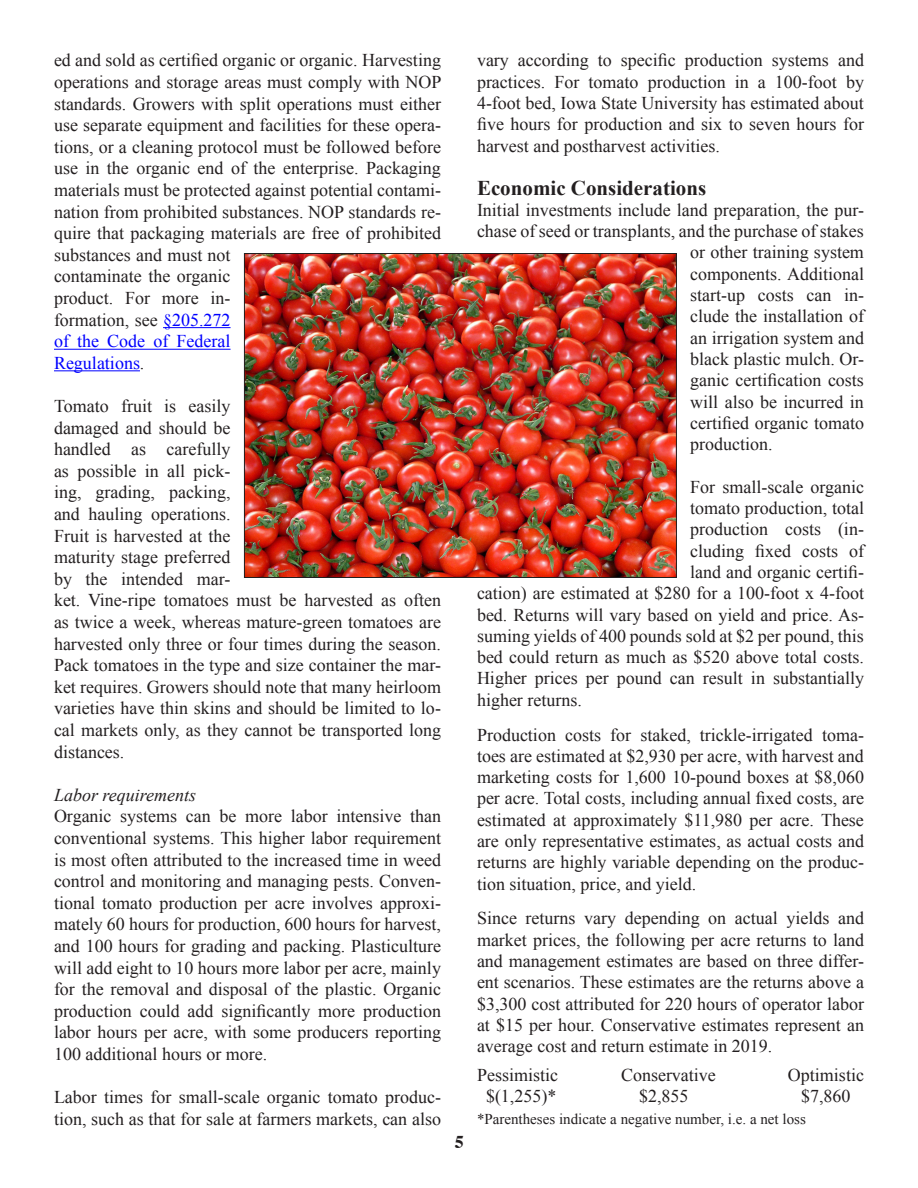
<style>
.page{position:relative;width:918px;height:1188px;background:#fff}
.page>*{position:absolute;margin:0;border:0;box-sizing:border-box;transform-origin:0 0}
.Plain_Text{font:700 21px "Times New Roman";color:#231f20}
.Plain_Text-2{font:18px/21.6px "Times New Roman";color:#231f20;text-align:justify}
.Plain_Text-3{font:italic 18px "Times New Roman";color:#231f20}
.t1{font:700 18px "Times";color:#231f20}
.Plain_Text-4{font:15px "Times New Roman";color:#231f20}
.s1{color:#00f}
</style>
<div class="page">
<hr style="left:163px;top:327px;width:68px;height:1px;background:#00f">
<hr style="left:54px;top:349px;width:177px;height:1px;background:#00f">
<hr style="left:54px;top:370px;width:86px;height:1px;background:#00f">
<img style="left:246px;top:255px;width:429px;height:321px">
<div style="left:244px;top:253px;width:433px;height:325px;border:1px solid #231f20"></div>
<p class="Plain_Text-2" style="left:54px;top:49px;width:389px;text-align:left">ed and sold as certified organic or organic. Harvesting operations and storage areas must comply with NOP standards. Growers with split operations must either use separate equipment and facilities for these opera&shy;tions, or a cleaning protocol must be followed before use in the organic end of the enterprise. Packaging materials must be protected against potential contami&shy;nation from prohibited substances. NOP standards re&shy;quire that packaging materials are free of prohibited substances and must not<br>contaminate the organic<br>product. For more in-<br>formation, see <span class="s1">§205.272<br>of the Code of Federal<br>Regulations</span>.</p>
<p class="Plain_Text-2" style="left:54px;top:395px;width:389px;text-align:left">Tomato fruit is easily<br>damaged and should be<br>handled as carefully<br>as possible in all pick-<br>ing, grading, packing,<br>and hauling operations.<br>Fruit is harvested at the<br>maturity stage preferred<br>by the intended mar-<br>ket. Vine-ripe tomatoes must be harvested as often as twice a week, whereas mature-green tomatoes are harvested only three or four times during the season.<br>Pack tomatoes in the type and size container the mar&shy;ket requires. Growers should note that many heirloom varieties have thin skins and should be limited to lo&shy;cal markets only, as they cannot be transported long distances.</p>
<p class="Plain_Text-3" style="left:54px;top:782px;width:144px">Labor requirements</p>
<p class="Plain_Text-2" style="left:54px;top:805px;width:389px">Organic systems can be more labor intensive than conventional systems. This higher labor requirement is most often attributed to the increased time in weed control and monitoring and managing pests. Conven&shy;tional tomato production per acre involves approxi&shy;mately 60 hours for production, 600 hours for harvest, and 100 hours for grading and packing. Plasticulture will add eight to 10 hours more labor per acre, mainly for the removal and disposal of the plastic. Organic production could add significantly more production labor hours per acre, with some producers reporting 100 additional hours or more.</p>
<p class="Plain_Text-2" style="left:54px;top:1086px;width:389px">Labor times for small-scale organic tomato produc&shy;tion, such as that for sale at farmers markets, can also</p>
<p class="t1" style="left:455px;top:1124px;width:10px">5</p>
<p class="Plain_Text-2" style="left:477px;top:50px;width:389px">vary according to specific production systems and practices. For tomato production in a 100-foot by 4-foot bed, Iowa State University has estimated about five hours for production and six to seven hours for harvest and postharvest activities.</p>
<p class="Plain_Text" style="left:477px;top:173px;width:231px">Economic Considerations</p>
<p class="Plain_Text-2" style="left:477px;top:199px;width:388px">Initial investments include land preparation, the pur-</p>
<p class="Plain_Text-2" style="left:477px;top:220px;width:388px">chase of seed or transplants, and the purchase of stakes</p>
<p class="Plain_Text-2" style="left:690px;top:241px;width:175px">or other training system</p>
<p class="Plain_Text-2" style="left:690px;top:263px;width:175px">components. Additional</p>
<p class="Plain_Text-2" style="left:690px;top:284px;width:175px">start-up costs can in-</p>
<p class="Plain_Text-2" style="left:690px;top:305px;width:175px">clude the installation of</p>
<p class="Plain_Text-2" style="left:690px;top:327px;width:175px">an irrigation system and</p>
<p class="Plain_Text-2" style="left:690px;top:348px;width:175px">black plastic mulch. Or-</p>
<p class="Plain_Text-2" style="left:690px;top:369px;width:175px">ganic certification costs</p>
<p class="Plain_Text-2" style="left:690px;top:390px;width:175px">will also be incurred in</p>
<p class="Plain_Text-2" style="left:690px;top:412px;width:175px">certified organic tomato</p>
<p class="Plain_Text-2" style="left:690px;top:433px;width:84px">production.</p>
<p class="Plain_Text-2" style="left:690px;top:476px;width:175px">For small-scale organic</p>
<p class="Plain_Text-2" style="left:690px;top:497px;width:175px">tomato production, total</p>
<p class="Plain_Text-2" style="left:690px;top:518px;width:175px">production costs (in-</p>
<p class="Plain_Text-2" style="left:690px;top:540px;width:175px">cluding fixed costs of</p>
<p class="Plain_Text-2" style="left:690px;top:561px;width:175px">land and organic certifi-</p>
<p class="Plain_Text-2" style="left:477px;top:582px;width:389px">cation) are estimated at $280 for a 100-foot x 4-foot</p>
<p class="Plain_Text-2" style="left:477px;top:603px;width:388px">bed. Returns will vary based on yield and price. As-</p>
<p class="Plain_Text-2" style="left:477px;top:625px;width:388px">suming yields of 400 pounds sold at $2 per pound, this</p>
<p class="Plain_Text-2" style="left:477px;top:646px;width:388px">bed could return as much as $520 above total costs.</p>
<p class="Plain_Text-2" style="left:477px;top:667px;width:389px">Higher prices per pound can result in substantially</p>
<p class="Plain_Text-2" style="left:477px;top:689px;width:106px">higher returns.</p>
<p class="Plain_Text-2" style="left:477px;top:724px;width:389px">Production costs for staked, trickle-irrigated toma&shy;toes are estimated at $2,930 per acre, with harvest and marketing costs for 1,600 10-pound boxes at $8,060 per acre. Total costs, including annual fixed costs, are estimated at approximately $11,980 per acre. These are only representative estimates, as actual costs and returns are highly variable depending on the produc&shy;tion situation, price, and yield.</p>
<p class="Plain_Text-2" style="left:477px;top:908px;width:389px">Since returns vary depending on actual yields and market prices, the following per acre returns to land and management estimates are based on three differ&shy;ent scenarios. These estimates are the returns above a $3,300 cost attributed for 220 hours of operator labor at $15 per hour. Conservative estimates represent an average cost and return estimate in 2019.</p>
<p class="Plain_Text-2" style="left:477px;top:1064px;width:83px">Pessimistic</p>
<p class="Plain_Text-2" style="left:621px;top:1064px;width:96px">Conservative</p>
<p class="Plain_Text-2" style="left:788px;top:1064px;width:78px">Optimistic</p>
<p class="Plain_Text-2" style="left:486px;top:1085px;width:72px">$(1,255)*</p>
<p class="Plain_Text-2" style="left:639px;top:1085px;width:51px">$2,855</p>
<p class="Plain_Text-2" style="left:801px;top:1085px;width:51px">$7,860</p>
<p class="Plain_Text-4" style="left:477px;top:1109px;width:330px">*Parentheses indicate a negative number, i.e. a net loss</p>
</div>
